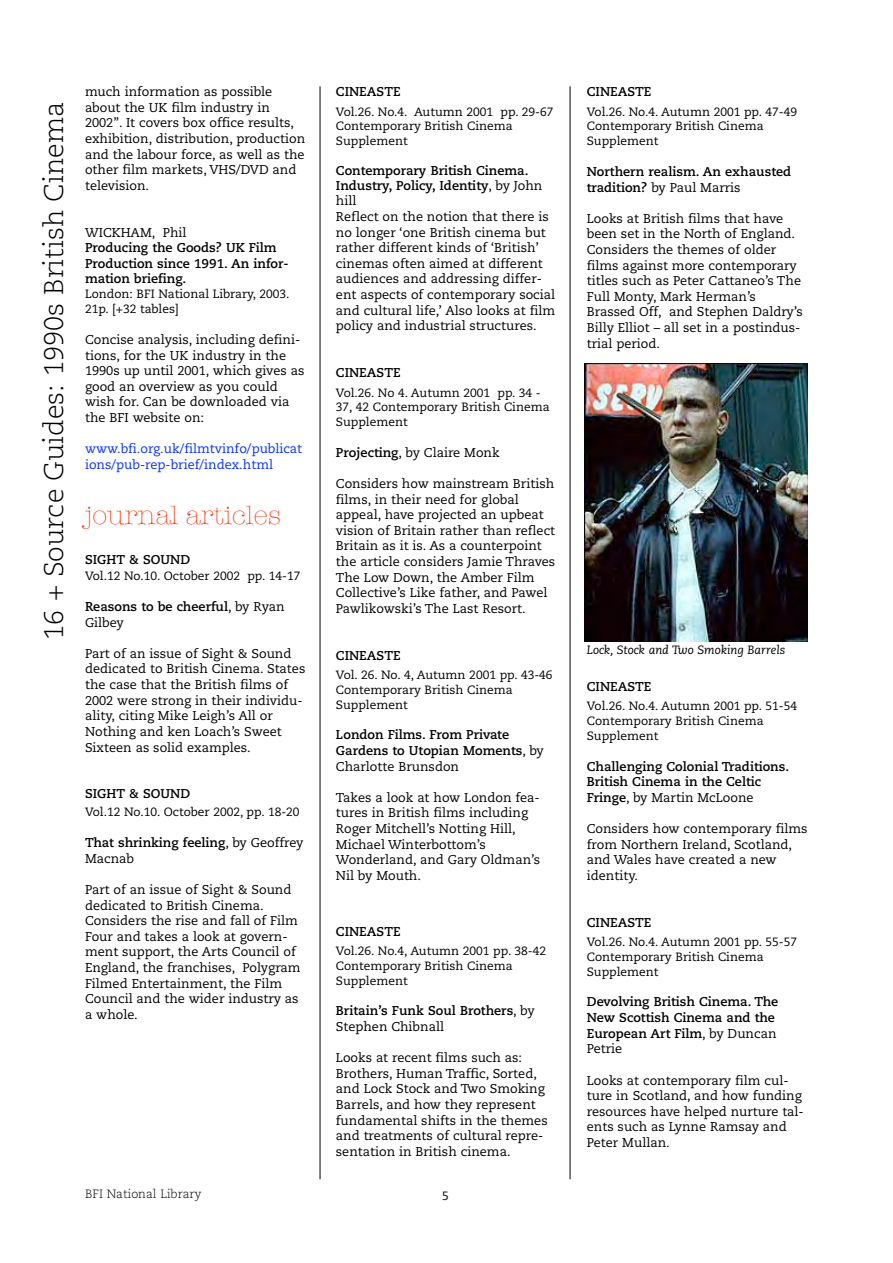
<style>
.page{position:relative;width:893px;height:1263px;background:#fff}
.page>*{position:absolute;margin:0;border:0;box-sizing:border-box;transform-origin:0 0}
.t1{font:300 27px "Caecilia";color:#000}
.t2{font:300 27px "American Typewriter";color:#ff2800}
.t3{font:12.75px/15.6px "Caecilia";color:#000}
.t4{font:700 12.75px/15.6px "Caecilia";color:#000}
.t5{font:12.75px/15.6px "Caecilia";color:#0a31ff}
.t6{font:12px/14.7px "Caecilia";color:#000}
.t7{font:italic 12px "Caecilia";color:#000}
.t8{font:300 12px "Caecilia";color:#000}
.s1{font-weight:400}
.s2{font-weight:700}
</style>
<div class="page">
<svg style="left:320px;top:86px;width:1px;height:1093px"></svg>
<svg style="left:570px;top:86px;width:1px;height:1093px"></svg>
<img style="left:585px;top:364px;width:223px;height:278px">
<h1 class="t1" style="left:43px;top:640px;width:540px;rotate:-90deg">16 + Source Guides: 1990s British Cinema</h1>
<p class="t3" style="left:85px;top:85px;width:222px">much information as possible about the UK film industry in<br>2002”. It covers box office results, exhibition, distribution, production and the labour force, as well as the other film markets, VHS/DVD and television.</p>
<p class="t3" style="left:85px;top:226px;width:103px">WICKHAM, Phil</p>
<p class="t4" style="left:85px;top:241px;width:205px">Producing the Goods? UK Film<br>Production since 1991. An infor&shy;mation briefing.</p>
<p class="t6" style="left:85px;top:288px;width:206px">London: BFI National Library, 2003.<br>21p. [+32 tables]</p>
<p class="t3" style="left:85px;top:333px;width:221px">Concise analysis, including defini&shy;tions, for the UK industry in the<br>1990s up until 2001, which gives as good an overview as you could wish for. Can be downloaded via the BFI website on:</p>
<p class="t5" style="left:85px;top:442px;width:219px">www.bfi.org.uk/filmtvinfo/publicat ions/pub-rep-brief/index.html</p>
<h1 class="t2" style="left:85px;top:500px;width:198px">journal articles</h1>
<p class="t4" style="left:85px;top:553px;width:107px">SIGHT &amp; SOUND</p>
<p class="t6" style="left:85px;top:570px;width:217px">Vol.12 No.10. October 2002 pp. 14-17</p>
<p class="t4" style="left:85px;top:600px;width:201px">Reasons to be cheerful<span class="s1">, by Ryan<br>Gilbey</span></p>
<p class="t3" style="left:85px;top:647px;width:222px">Part of an issue of Sight &amp; Sound dedicated to British Cinema. States the case that the British films of<br>2002 were strong in their individu&shy;ality, citing Mike Leigh’s All or<br>Nothing and ken Loach’s Sweet<br>Sixteen as solid examples.</p>
<p class="t4" style="left:85px;top:787px;width:107px">SIGHT &amp; SOUND</p>
<p class="t6" style="left:85px;top:806px;width:216px">Vol.12 No.10. October 2002, pp. 18-20</p>
<p class="t4" style="left:85px;top:836px;width:220px">That shrinking feeling<span class="s1">, by Geoffrey<br>Macnab</span></p>
<p class="t3" style="left:85px;top:883px;width:217px">Part of an issue of Sight &amp; Sound dedicated to British Cinema.<br>Considers the rise and fall of Film<br>Four and takes a look at govern&shy;ment support, the Arts Council of<br>England, the franchises, Polygram<br>Filmed Entertainment, the Film<br>Council and the wider industry as a whole.</p>
<p class="t4" style="left:336px;top:85px;width:66px">CINEASTE</p>
<p class="t6" style="left:336px;top:105px;width:219px">Vol.26. No.4. Autumn 2001 pp. 29-67<br>Contemporary British Cinema<br>Supplement</p>
<p class="t3" style="left:336px;top:164px;width:221px"><span class="s2">Contemporary British Cinema.<br>Industry, Policy, Identity</span>, by John hill<br>Reflect on the notion that there is no longer ‘one British cinema but rather different kinds of ‘British’ cinemas often aimed at different audiences and addressing differ&shy;ent aspects of contemporary social and cultural life,’ Also looks at film policy and industrial structures.</p>
<p class="t4" style="left:336px;top:366px;width:66px">CINEASTE</p>
<p class="t6" style="left:336px;top:386px;width:215px">Vol.26. No 4. Autumn 2001 pp. 34 -<br>37, 42 Contemporary British Cinema<br>Supplement</p>
<p class="t3" style="left:336px;top:446px;width:165px"><span class="s2">Projecting</span>, by Claire Monk</p>
<p class="t3" style="left:336px;top:477px;width:221px">Considers how mainstream British films, in their need for global appeal, have projected an upbeat vision of Britain rather than reflect Britain as it is. As a counterpoint the article considers Jamie Thraves The Low Down, the Amber Film Collective’s Like father, and Pawel Pawlikowski’s The Last Resort.</p>
<p class="t4" style="left:336px;top:648px;width:66px">CINEASTE</p>
<p class="t6" style="left:336px;top:669px;width:218px">Vol. 26. No. 4, Autumn 2001 pp. 43-46<br>Contemporary British Cinema<br>Supplement</p>
<p class="t4" style="left:336px;top:728px;width:209px">London Films. From Private<br>Gardens to Utopian Moments<span class="s1">, by<br>Charlotte Brunsdon</span></p>
<p class="t3" style="left:336px;top:791px;width:206px">Takes a look at how London fea&shy;tures in British films including<br>Roger Mitchell’s Notting Hill,<br>Michael Winterbottom’s<br>Wonderland, and Gary Oldman’s<br>Nil by Mouth.</p>
<p class="t4" style="left:336px;top:924px;width:66px">CINEASTE</p>
<p class="t6" style="left:336px;top:945px;width:212px">Vol.26. No.4, Autumn 2001 pp. 38-42<br>Contemporary British Cinema<br>Supplement</p>
<p class="t4" style="left:336px;top:1004px;width:200px">Britain’s Funk Soul Brothers<span class="s1">, by<br>Stephen Chibnall</span></p>
<p class="t3" style="left:336px;top:1051px;width:213px">Looks at recent films such as:<br>Brothers, Human Traffic, Sorted, and Lock Stock and Two Smoking<br>Barrels, and how they represent fundamental shifts in the themes and treatments of cultural repre&shy;sentation in British cinema.</p>
<p class="t8" style="left:85px;top:1189px;width:118px">BFI National Library</p>
<p class="t6" style="left:442px;top:1190px;width:8px">5</p>
<p class="t4" style="left:587px;top:85px;width:66px">CINEASTE</p>
<p class="t6" style="left:587px;top:105px;width:212px">Vol.26. No.4. Autumn 2001 pp. 47-49<br>Contemporary British Cinema<br>Supplement</p>
<p class="t4" style="left:587px;top:165px;width:206px">Northern realism. An exhausted tradition? <span class="s1">by Paul Marris</span></p>
<p class="t3" style="left:587px;top:212px;width:218px">Looks at British films that have been set in the North of England.<br>Considers the themes of older films against more contemporary titles such as Peter Cattaneo’s The<br>Full Monty, Mark Herman’s<br>Brassed Off, and Stephen Daldry’s<br>Billy Elliot – all set in a postindus&shy;trial period.</p>
<p class="t7" style="left:587px;top:645px;width:200px">Lock, Stock and Two Smoking Barrels</p>
<p class="t4" style="left:587px;top:680px;width:66px">CINEASTE</p>
<p class="t6" style="left:587px;top:700px;width:212px">Vol.26. No.4. Autumn 2001 pp. 51-54<br>Contemporary British Cinema<br>Supplement</p>
<p class="t4" style="left:587px;top:759px;width:204px">Challenging Colonial Traditions.<br>British Cinema in the Celtic<br>Fringe<span class="s1">, by Martin McLoone</span></p>
<p class="t3" style="left:587px;top:822px;width:222px">Considers how contemporary films from Northern Ireland, Scotland, and Wales have created a new identity.</p>
<p class="t4" style="left:587px;top:916px;width:66px">CINEASTE</p>
<p class="t6" style="left:587px;top:936px;width:212px">Vol.26. No.4. Autumn 2001 pp. 55-57<br>Contemporary British Cinema<br>Supplement</p>
<p class="t4" style="left:587px;top:995px;width:193px">Devolving British Cinema. The<br>New Scottish Cinema and the<br>European Art Film<span class="s1">, by Duncan<br>Petrie</span></p>
<p class="t3" style="left:587px;top:1073px;width:218px">Looks at contemporary film cul&shy;ture in Scotland, and how funding resources have helped nurture tal&shy;ents such as Lynne Ramsay and<br>Peter Mullan.</p>
</div>
